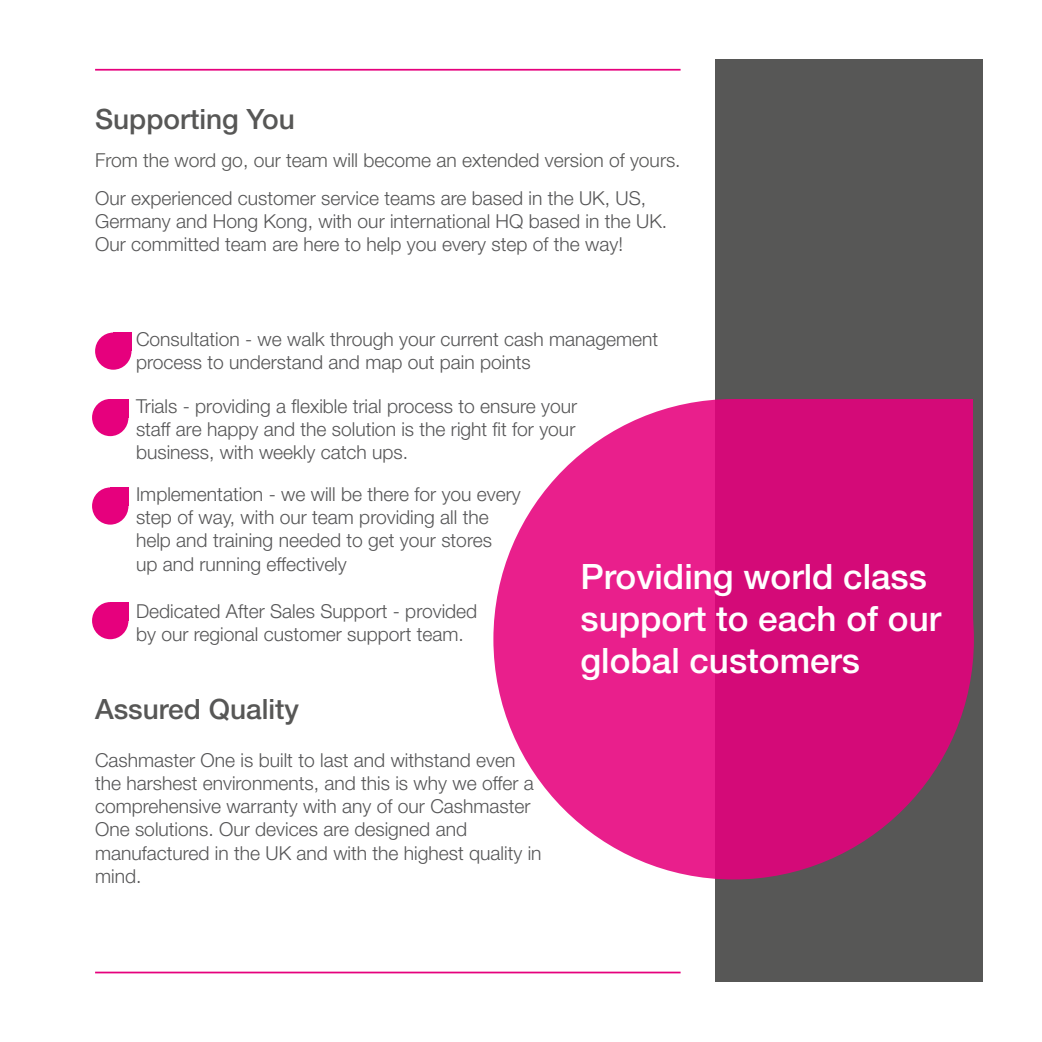
<style>
.page{position:relative;width:1042px;height:1042px;background:#fff}
.page>*{position:absolute;margin:0;border:0;box-sizing:border-box;transform-origin:0 0}
.t1{font:500 35px/42px "Helvetica Neue LT Pro";color:#fff}
.body{font:500 28px "Helvetica Neue LT Pro";color:#575756}
.body-2{font:300 19.25px/23.1px "Helvetica Neue LT Pro";color:#565657}
.body-3{font:300 19.25px "Helvetica Neue LT Pro";color:#575756}
</style>
<div class="page">
<div style="left:715px;top:60px;width:267px;height:922px;background:#575756"></div>
<div style="left:493px;top:399px;width:481px;height:480px;background:linear-gradient(to right,#ee2591,#ce0472);border-radius:50%"></div>
<div style="left:734px;top:399px;width:239px;height:255px;background:#d40a78"></div>
<hr style="left:95px;top:69px;width:585px;height:2px;background:#e6007d">
<hr style="left:95px;top:971px;width:585px;height:2px;background:#e6007d">
<div style="left:92px;top:399px;width:36px;height:37px;background:#e6007d;border-radius:50%"></div>
<div style="left:110px;top:399px;width:18px;height:18px;background:#e6007d"></div>
<div style="left:92px;top:602px;width:36px;height:37px;background:#e6007d;border-radius:50%"></div>
<div style="left:110px;top:602px;width:18px;height:18px;background:#e6007d"></div>
<div style="left:92px;top:487px;width:36px;height:37px;background:#e6007d;border-radius:50%"></div>
<div style="left:110px;top:487px;width:18px;height:19px;background:#e6007d"></div>
<div style="left:95px;top:332px;width:36px;height:38px;background:#e6007d;border-radius:50%"></div>
<div style="left:113px;top:332px;width:18px;height:19px;background:#e6007d"></div>
<p class="body" style="left:95px;top:102px;width:201px">Supporting You</p>
<p class="body-3" style="left:95px;top:148px;width:587px">From the word go, our team will become an extended version of yours.</p>
<p class="body-2" style="left:95px;top:186px;width:573px">Our experienced customer service teams are based in the UK, US,<br>Germany and Hong Kong, with our international HQ based in the UK.<br>Our committed team are here to help you every step of the way!</p>
<p class="body-2" style="left:136px;top:327px;width:524px">Consultation - we walk through your current cash management process to understand and map out pain points</p>
<p class="body-2" style="left:136px;top:394px;width:443px;text-align:justify">Trials - providing a flexible trial process to ensure your staff are happy and the solution is the right fit for your business, with weekly catch ups.</p>
<p class="body-2" style="left:136px;top:482px;width:386px">Implementation - we will be there for you every step of way, with our team providing all the help and training needed to get your stores<br>up and running effectively</p>
<p class="body-2" style="left:136px;top:599px;width:343px">Dedicated After Sales Support - provided by our regional customer support team.</p>
<p class="t1" style="left:580px;top:555px;width:362px">Providing world class support to each of our global customers</p>
<p class="body" style="left:95px;top:692px;width:205px">Assured Quality</p>
<p class="body-2" style="left:95px;top:748px;width:448px">Cashmaster One is built to last and withstand even the harshest environments, and this is why we offer a comprehensive warranty with any of our Cashmaster One solutions. Our devices are designed and manufactured in the UK and with the highest quality in mind.</p>
</div>
